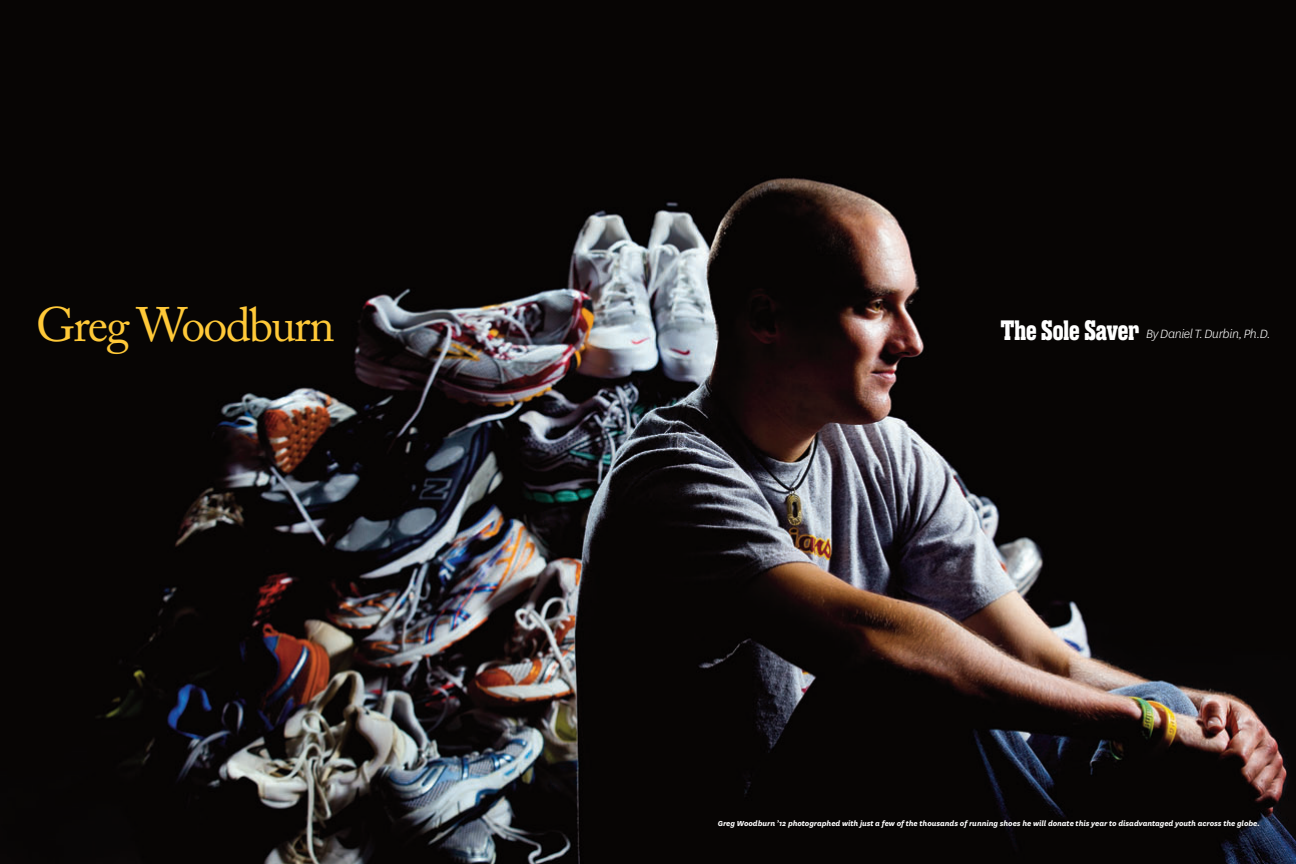
<style>
.page{position:relative;width:1296px;height:864px;background:#fff}
.page>*{position:absolute;margin:0;border:0;box-sizing:border-box;transform-origin:0 0}
.t1{font:48px "Adobe Caslon Pro";letter-spacing:-.035em;color:#ffc938}
.t2{font:italic 300 14px "National";letter-spacing:-.03em;color:#fff}
.t3{font:italic 700 8.5px "National";letter-spacing:-.005em;color:#fff}
.s1{font-family:"Rama Slab E";font-weight:700;font-style:normal;font-size:28px}
</style>
<div class="page">
<img style="left:0;top:0;width:1296px;height:864px">
<h1 class="t1" style="left:36px;top:307px;width:300px">Greg Woodburn</h1>
<h2 class="t2" style="left:1001px;top:328px;width:271px"><span class="s1">The Sole Saver</span> By Daniel T. Durbin, Ph.D.</h2>
<p class="t3" style="left:718px;top:818px;width:544px">Greg Woodburn ’12 photographed with just a few of the thousands of running shoes he will donate this year to disadvantaged youth across the globe.</p>
</div>
